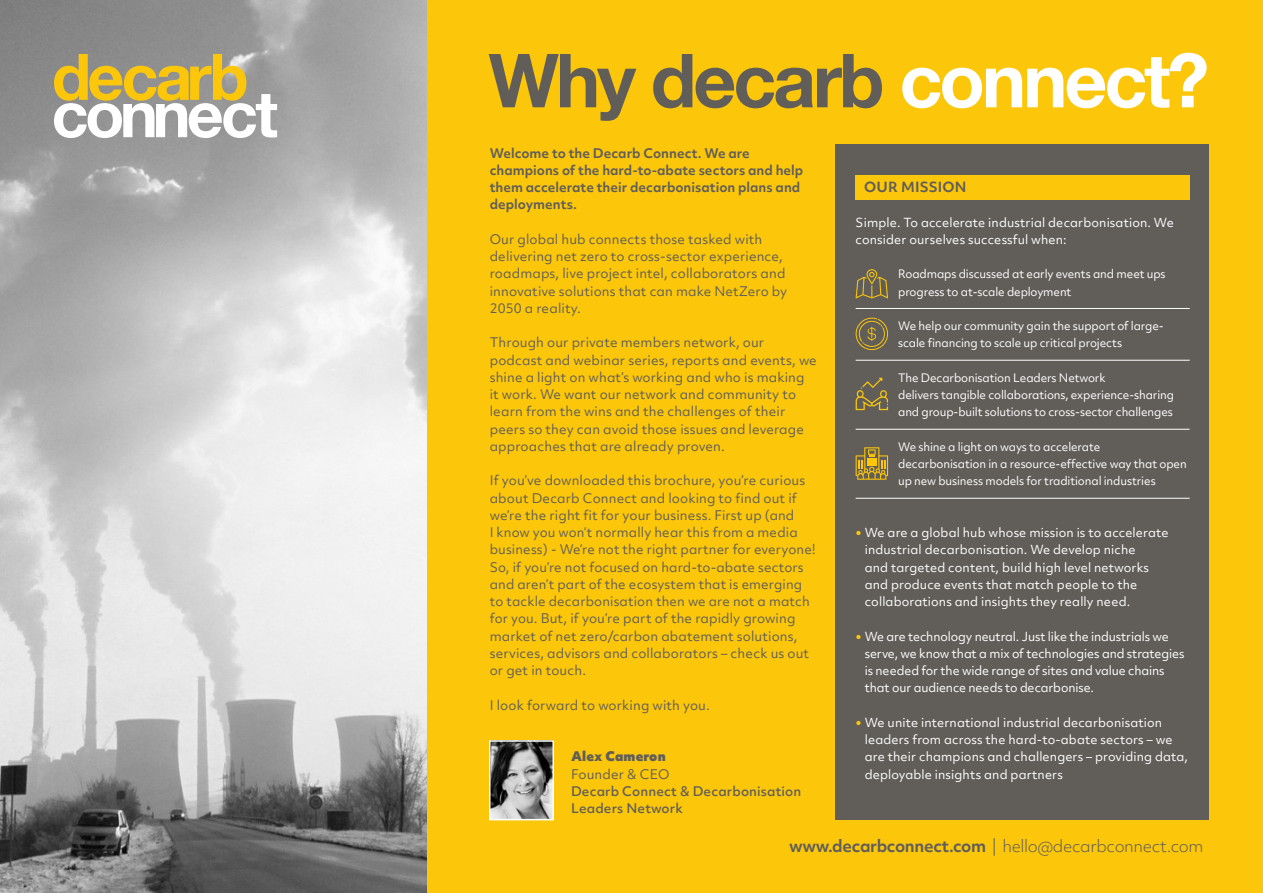
<style>
.page{position:relative;width:1263px;height:893px;background:#fff}
.page>*{position:absolute;margin:0;border:0;box-sizing:border-box;transform-origin:0 0}
.t1{font:700 74.7px "Helvetica Neue LT Std";letter-spacing:-.04em;color:#615e59}
.t2{font:300 16.05px "Objektiv Mk 2";letter-spacing:-.025em;color:#615e5a}
.t3{font:700 13.5px "Objektiv Mk 2";letter-spacing:.01em;color:#615e5a}
.t4{font:12.75px/17.2px "Objektiv Mk 2";letter-spacing:.01em;color:#615e59}
.t5{font:700 12.75px/17.2px "Objektiv Mk 2";color:#615e59}
.t6{font:500 12.75px/17.2px "Objektiv Mk 2";letter-spacing:.01em;color:#615e59}
.t7{font:900 12.75px "Objektiv Mk 2";letter-spacing:.01em;color:#615e59}
.t8{font:12px/17.2px "Objektiv Mk 2";letter-spacing:.01em;color:#fff}
.t9{font:12px/17.2px "Objektiv Mk 2";letter-spacing:-.01em;color:#fff}
.t10{font:11.25px/17.2px "Objektiv Mk 2";letter-spacing:-.01em;color:#fff}
.s1{color:#fff}
.s2{font-weight:700}
.s3{font-family:"Meta Serif OT";font-weight:700;color:#fcc70a}
</style>
<div class="page">
<img style="left:0;top:0;width:427px;height:893px">
<div style="left:427px;top:0;width:836px;height:893px;background:#fcc70a"></div>
<div style="left:835px;top:145px;width:374px;height:675px;background:#615e5a"></div>
<svg style="left:54px;top:54px;width:223px;height:84px"></svg>
<div style="left:856px;top:175px;width:333px;height:25px;background:#fcc70a"></div>
<hr style="left:856px;top:308px;width:333px;height:1px;background:#fff">
<hr style="left:856px;top:360px;width:333px;height:1px;background:#fff">
<hr style="left:856px;top:429px;width:333px;height:1px;background:#fff">
<hr style="left:856px;top:498px;width:333px;height:1px;background:#fff">
<svg style="left:856px;top:318px;width:32px;height:32px"></svg>
<svg style="left:856px;top:378px;width:32px;height:32px"></svg>
<svg style="left:856px;top:447px;width:32px;height:33px"></svg>
<svg style="left:856px;top:269px;width:32px;height:29px"></svg>
<img style="left:492px;top:743px;width:59px;height:74px">
<div style="left:489px;top:740px;width:65px;height:80px;border:2px solid #fff"></div>
<h1 class="t1" style="left:488px;top:34px;width:722px">Why decarb <span class="s1">connect?</span></h1>
<p class="t5" style="left:490px;top:144px;width:315px">Welcome to the Decarb Connect. We are champions of the hard-to-abate sectors and help them accelerate their decarbonisation plans and deployments.</p>
<p class="t4" style="left:490px;top:230px;width:299px">Our global hub connects those tasked with delivering net zero to cross-sector experience, roadmaps, live project intel, collaborators and innovative solutions that can make NetZero by 2050 a reality.</p>
<p class="t4" style="left:490px;top:334px;width:329px">Through our private members network, our podcast and webinar series, reports and events, we shine a light on what’s working and who is making<br>it work. We want our network and community to learn from the wins and the challenges of their peers so they can avoid those issues and leverage approaches that are already proven.</p>
<p class="t4" style="left:490px;top:472px;width:328px">If you’ve downloaded this brochure, you’re curious about Decarb Connect and looking to find out if we’re the right fit for your business. First up (and<br>I know you won’t normally hear this from a media business) - We’re not the right partner for everyone!<br>So, if you’re not focused on hard-to-abate sectors and aren’t part of the ecosystem that is emerging to tackle decarbonisation then we are not a match for you. But, if you’re part of the rapidly growing market of net zero/carbon abatement solutions, services, advisors and collaborators – check us out or get in touch.</p>
<p class="t4" style="left:490px;top:696px;width:222px">I look forward to working with you.</p>
<p class="t7" style="left:571px;top:747px;width:96px">Alex Cameron</p>
<p class="t4" style="left:571px;top:765px;width:100px">Founder &amp; CEO</p>
<p class="t6" style="left:571px;top:782px;width:232px">Decarb Connect &amp; Decarbonisation<br>Leaders Network</p>
<p class="t2" style="left:789px;top:835px;width:416px"><span class="s2">www.decarbconnect.com</span> | hello@decarbconnect.com</p>
<p class="t3" style="left:864px;top:177px;width:104px">OUR MISSION</p>
<p class="t8" style="left:856px;top:213px;width:320px">Simple. To accelerate industrial decarbonisation. We consider ourselves successful when:</p>
<p class="t10" style="left:898px;top:265px;width:269px">Roadmaps discussed at early events and meet ups progress to at-scale deployment</p>
<p class="t10" style="left:898px;top:317px;width:267px">We help our community gain the support of large&shy;scale financing to scale up critical projects</p>
<p class="t10" style="left:898px;top:369px;width:277px">The Decarbonisation Leaders Network<br>delivers tangible collaborations, experience-sharing and group-built solutions to cross-sector challenges</p>
<p class="t10" style="left:898px;top:438px;width:290px">We shine a light on ways to accelerate decarbonisation in a resource-effective way that open up new business models for traditional industries</p>
<p class="t8" style="left:865px;top:524px;width:305px;text-indent:-9px"><span class="s3">•</span> We are a global hub whose mission is to accelerate industrial decarbonisation. We develop niche<br>and targeted content, build high level networks and produce events that match people to the collaborations and insights they really need.</p>
<p class="t9" style="left:865px;top:627px;width:321px;text-indent:-9px"><span class="s3">•</span> We are technology neutral. Just like the industrials we serve, we know that a mix of technologies and strategies is needed for the wide range of sites and value chains that our audience needs to decarbonise.</p>
<p class="t8" style="left:865px;top:714px;width:325px;text-indent:-9px"><span class="s3">•</span> We unite international industrial decarbonisation leaders from across the hard-to-abate sectors – we are their champions and challengers – providing data, deployable insights and partners</p>
</div>
